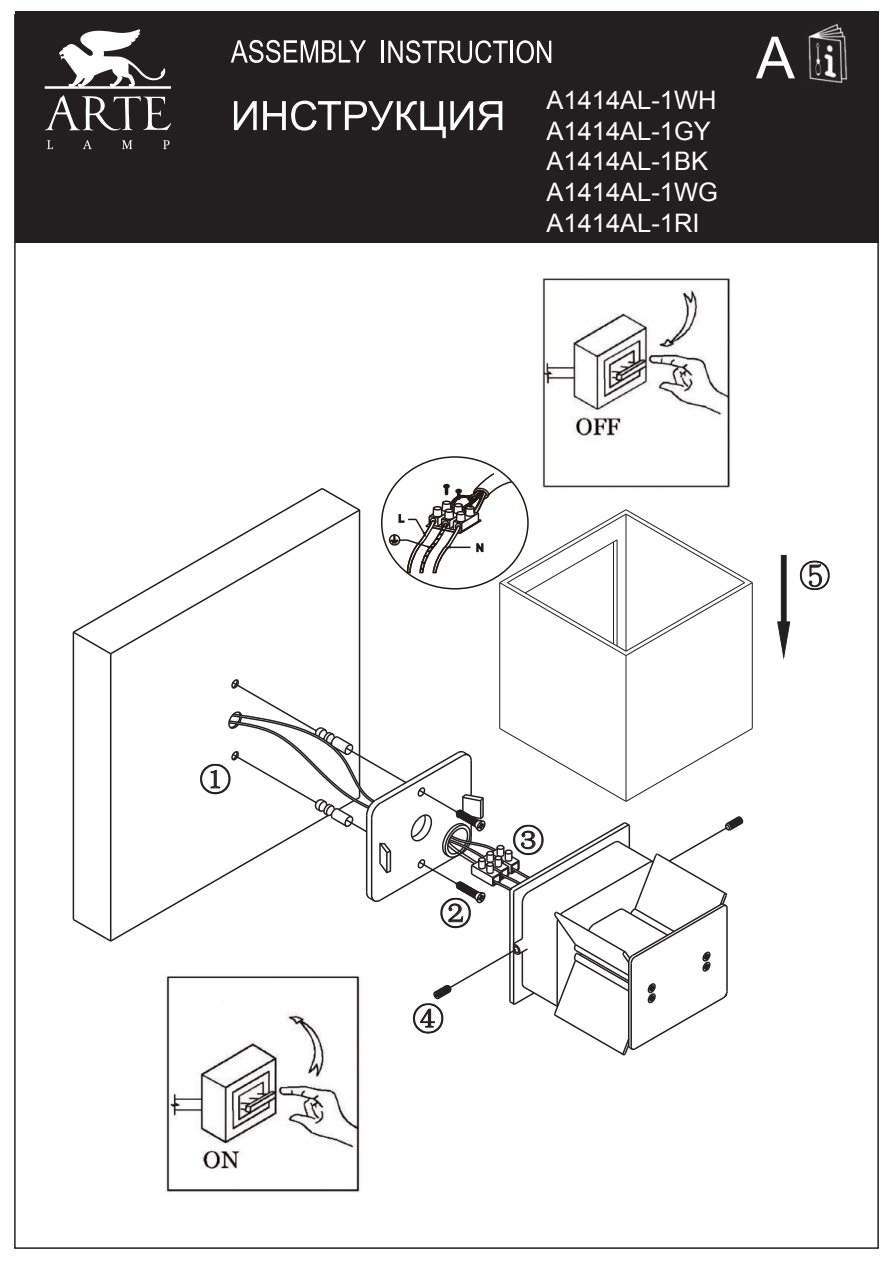
<style>
.page{position:relative;width:893px;height:1263px;background:#fff}
.page>*{position:absolute;margin:0;border:0;box-sizing:border-box;transform-origin:0 0}
.t1{font:31.65px "Sim Sun";color:#231f20}
.t2{font:31.65px "Batang";color:#231f20}
.t3{font:25.5px/30.6px "Arial";color:#fff}
</style>
<div class="page">
<div style="left:16px;top:12px;width:863px;height:231px;background:#231f20"></div>
<svg style="left:45px;top:95px;width:126px;height:36px"></svg>
<svg style="left:45px;top:29px;width:126px;height:60px"></svg>
<svg style="left:47px;top:140px;width:6px;height:9px"></svg>
<svg style="left:83px;top:140px;width:9px;height:9px"></svg>
<svg style="left:122px;top:140px;width:10px;height:9px"></svg>
<svg style="left:163px;top:140px;width:7px;height:9px"></svg>
<svg style="left:231px;top:40px;width:135px;height:23px"></svg>
<hr style="left:382px;top:41px;width:2px;height:22px;background:#fff">
<svg style="left:388px;top:40px;width:120px;height:23px"></svg>
<hr style="left:511px;top:41px;width:2px;height:22px;background:#fff">
<svg style="left:516px;top:40px;width:35px;height:23px"></svg>
<svg style="left:234px;top:101px;width:23px;height:29px"></svg>
<svg style="left:263px;top:101px;width:239px;height:37px"></svg>
<img style="left:808px;top:23px;width:40px;height:60px">
<svg style="left:756px;top:37px;width:39px;height:41px"></svg>
<hr style="left:73px;top:632px;width:1px;height:287px;background:#231f20">
<hr style="left:110px;top:654px;width:1px;height:287px;background:#231f20">
<hr style="left:359px;top:510px;width:1px;height:276px;background:#231f20">
<svg style="left:72px;top:488px;width:289px;height:168px"></svg>
<svg style="left:800px;top:560px;width:30px;height:30px"></svg>
<svg style="left:777px;top:554px;width:14px;height:106px"></svg>
<img style="left:543px;top:278px;width:188px;height:194px">
<img style="left:166px;top:1057px;width:194px;height:135px">
<hr style="left:499px;top:583px;width:1px;height:145px;background:#231f20">
<hr style="left:626px;top:655px;width:1px;height:146px;background:#231f20">
<hr style="left:752px;top:583px;width:1px;height:145px;background:#231f20">
<svg style="left:72px;top:677px;width:681px;height:380px"></svg>
<div style="left:389px;top:534px;width:11px;height:12px;border:2px solid #211814;border-radius:50%"></div>
<svg style="left:390px;top:472px;width:363px;height:185px"></svg>
<p class="t1" style="left:199px;top:763px;width:33px">①</p>
<p class="t3" style="left:546px;top:85px;width:173px">A1414AL-1WH<br>A1414AL-1GY<br>A1414AL-1BK<br>A1414AL-1WG<br>A1414AL-1RI</p>
<p class="t1" style="left:440px;top:897px;width:33px">②</p>
<p class="t1" style="left:412px;top:1002px;width:33px">④</p>
<p class="t1" style="left:513px;top:824px;width:33px">③</p>
<p class="t2" style="left:799px;top:559px;width:33px">⑤</p>
</div>
